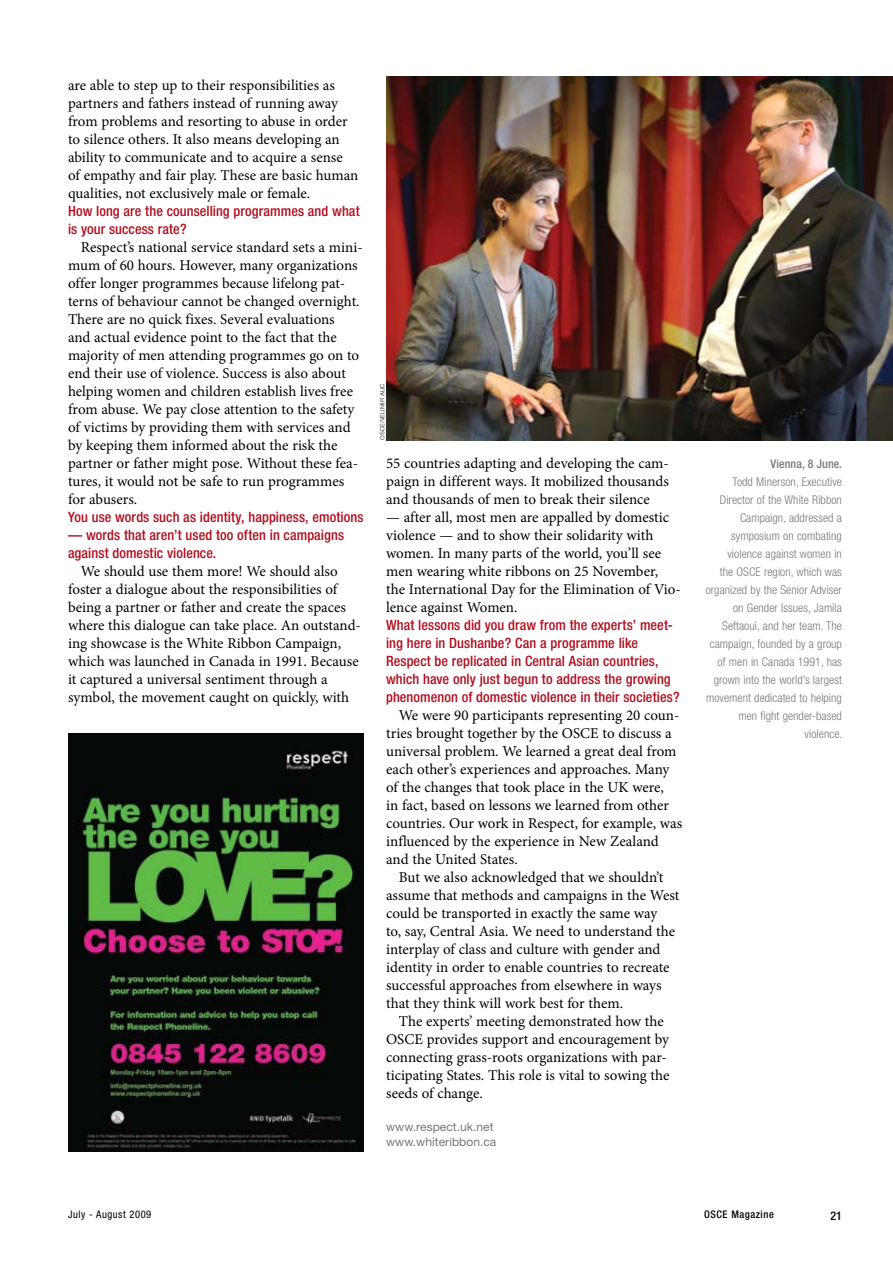
<style>
.page{position:relative;width:893px;height:1263px;background:#fff}
.page>*{position:absolute;margin:0;border:0;box-sizing:border-box;transform-origin:0 0}
.t1{font:15px/18px "Minion Pro";color:#000}
.t2{font:500 condensed 14.25px/18px "Helvetica Neue";letter-spacing:.005em;color:#b00f1f}
.t3{font:300 condensed 12px/18px "Helvetica Neue";letter-spacing:.005em;color:#77787b;text-align:right}
.t4{font:12px/15px "Helvetica Neue";letter-spacing:.005em;color:#77787b}
.t5{font:500 condensed 12px "Helvetica Neue";letter-spacing:.005em;color:#77787b}
.t6{font:500 condensed 12px "Helvetica Neue";color:#000}
.t7{font:condensed 10.5px "Helvetica Neue";letter-spacing:.05em;color:#000}
.t8{font:500 condensed 10.5px "Helvetica Neue";letter-spacing:.05em;color:#000}
.t9{font:6px "Helvetica Neue";color:#414142}
</style>
<div class="page">
<img style="left:68px;top:733px;width:296px;height:418px">
<img style="left:386px;top:77px;width:506px;height:364px">
<p class="t1" style="left:68px;top:76px;width:292px">are able to step up to their responsibilities as partners and fathers instead of running away from problems and resorting to abuse in order to silence others. It also means developing an ability to communicate and to acquire a sense of empathy and fair play. These are basic human qualities, not exclusively male or female.</p>
<p class="t2" style="left:68px;top:202px;width:293px">How long are the counselling programmes and what is your success rate?</p>
<p class="t1" style="left:68px;top:238px;width:296px;text-indent:13px">Respect’s national service standard sets a mini&shy;mum of 60 hours. However, many organizations offer longer programmes because lifelong pat&shy;terns of behaviour cannot be changed overnight.<br>There are no quick fixes. Several evaluations<br>and actual evidence point to the fact that the majority of men attending programmes go on to end their use of violence. Success is also about helping women and children establish lives free from abuse. We pay close attention to the safety of victims by providing them with services and by keeping them informed about the risk the partner or father might pose. Without these fea&shy;tures, it would not be safe to run programmes for abusers.</p>
<p class="t2" style="left:68px;top:508px;width:297px">You use words such as identity, happiness, emotions</p>
<p class="t2" style="left:68px;top:526px;width:278px">— words that aren’t used too often in campaigns against domestic violence.</p>
<p class="t1" style="left:68px;top:562px;width:294px;text-indent:13px">We should use them more! We should also foster a dialogue about the responsibilities of being a partner or father and create the spaces where this dialogue can take place. An outstand&shy;ing showcase is the White Ribbon Campaign, which was launched in Canada in 1991. Because it captured a universal sentiment through a symbol, the movement caught on quickly, with</p>
<p class="t9" style="left:379px;top:440px;width:57px;rotate:-90deg">OSCE/Velim ir Alic</p>
<p class="t1" style="left:386px;top:454px;width:284px;text-align:justify">55 countries adapting and developing the cam&shy;paign in different ways. It mobilized thousands and thousands of men to break their silence</p>
<p class="t1" style="left:386px;top:508px;width:296px">— after all, most men are appalled by domestic violence — and to show their solidarity with women. In many parts of the world, you’ll see men wearing white ribbons on 25 November, the International Day for the Elimination of Vio&shy;lence against Women.</p>
<p class="t2" style="left:386px;top:616px;width:295px">What lessons did you draw from the experts’ meet&shy;ing here in Dushanbe? Can a programme like Respect be replicated in Central Asian countries, which have only just begun to address the growing phenomenon of domestic violence in their societies?</p>
<p class="t1" style="left:386px;top:706px;width:298px;text-indent:13px">We were 90 participants representing 20 coun&shy;tries brought together by the OSCE to discuss a universal problem. We learned a great deal from each other’s experiences and approaches. Many of the changes that took place in the UK were,<br>in fact, based on lessons we learned from other countries. Our work in Respect, for example, was influenced by the experience in New Zealand and the United States.</p>
<p class="t1" style="left:386px;top:868px;width:295px;text-indent:13px">But we also acknowledged that we shouldn’t assume that methods and campaigns in the West could be transported in exactly the same way<br>to, say, Central Asia. We need to understand the interplay of class and culture with gender and identity in order to enable countries to recreate successful approaches from elsewhere in ways that they think will work best for them.</p>
<p class="t1" style="left:386px;top:1012px;width:285px;text-indent:13px">The experts’ meeting demonstrated how the OSCE provides support and encouragement by connecting grass-roots organizations with par&shy;ticipating States. This role is vital to sowing the seeds of change.</p>
<p class="t4" style="left:386px;top:1119px;width:112px">www.respect.uk.net www.whiteribbon.ca</p>
<p class="t5" style="left:771px;top:457px;width:73px">Vienna, 8 June.</p>
<p class="t3" style="left:706px;top:473px;width:138px">Todd Minerson, Executive<br>Director of the White Ribbon<br>Campaign, addressed a symposium on combating violence against women in<br>the OSCE region, which was organized by the Senior Adviser on Gender Issues, Jamila<br>Seftaoui, and her team. The campaign, founded by a group of men in Canada 1991, has grown into the world’s largest movement dedicated to helping men fight gender-based violence.</p>
<p class="t7" style="left:68px;top:1209px;width:85px">July - August 2009</p>
<p class="t8" style="left:704px;top:1208px;width:71px">OSCE Magazine</p>
<p class="t6" style="left:830px;top:1208px;width:13px">21</p>
</div>
